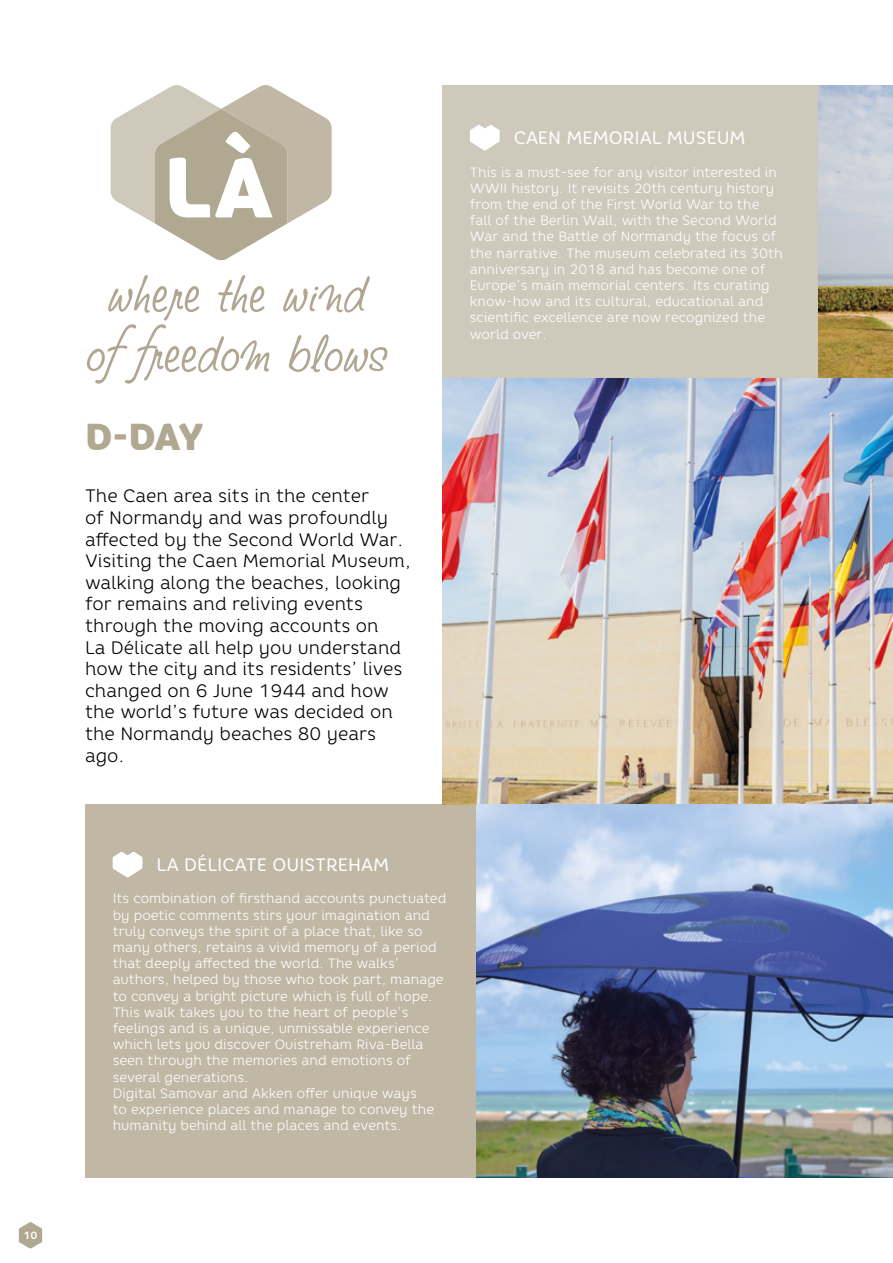
<style>
.page{position:relative;width:893px;height:1263px;background:#fff}
.page>*{position:absolute;margin:0;border:0;box-sizing:border-box;transform-origin:0 0}
.t1{font:72px/60px "Studio Script ITC Std";color:#b0a692}
.t2{font:900 37.5px "Core Rhino 85";color:#b0a891}
.t3{font:300 18px/21.6px "Core Rhino 35";color:#000}
.t4{font:18px "Core Rhino 45";color:#fff}
.t5{font:300 13.5px/16.2px "Core Rhino 35";color:#fff}
.t6{font:700 10.5px "Core Rhino 65";color:#fff}
</style>
<div class="page">
<svg style="left:111px;top:85px;width:221px;height:176px"></svg>
<div style="left:442px;top:85px;width:376px;height:293px;background:#cfc9bb"></div>
<svg style="left:470px;top:125px;width:30px;height:26px"></svg>
<div style="left:85px;top:804px;width:391px;height:374px;background:#c0b8a5"></div>
<svg style="left:113px;top:852px;width:29px;height:25px"></svg>
<img style="left:818px;top:85px;width:75px;height:293px">
<img style="left:442px;top:378px;width:451px;height:426px">
<img style="left:476px;top:804px;width:417px;height:374px">
<svg style="left:19px;top:1222px;width:23px;height:26px"></svg>
<p class="t6" style="left:23px;top:1228px;width:16px">10</p>
<h1 class="t1" style="left:86px;top:258px;width:303px">where the wind of freedom blows</h1>
<h2 class="t2" style="left:85px;top:412px;width:120px">D-DAY</h2>
<p class="t3" style="left:85px;top:485px;width:327px">The Caen area sits in the center<br>of Normandy and was profoundly affected by the Second World War.<br>Visiting the Caen Memorial Museum, walking along the beaches, looking for remains and reliving events through the moving accounts on<br>La Délicate all help you understand how the city and its residents’ lives changed on 6 June 1944 and how the world’s future was decided on the Normandy beaches 80 years ago.</p>
<h3 class="t4" style="left:514px;top:127px;width:233px">CAEN MEMORIAL MUSEUM</h3>
<p class="t5" style="left:470px;top:164px;width:314px">This is a must-see for any visitor interested in WWII history. It revisits 20th century history from the end of the First World War to the fall of the Berlin Wall, with the Second World War and the Battle of Normandy the focus of the narrative. The museum celebrated its 30th anniversary in 2018 and has become one of Europe’s main memorial centers. Its curating know-how and its cultural, educational and scientific excellence are now recognized the world over.</p>
<h3 class="t4" style="left:156px;top:853px;width:234px">LA DÉLICATE OUISTREHAM</h3>
<p class="t5" style="left:113px;top:890px;width:335px">Its combination of firsthand accounts punctuated by poetic comments stirs your imagination and truly conveys the spirit of a place that, like so many others, retains a vivid memory of a period that deeply affected the world. The walks’ authors, helped by those who took part, manage to convey a bright picture which is full of hope.<br>This walk takes you to the heart of people’s feelings and is a unique, unmissable experience which lets you discover Ouistreham Riva-Bella seen through the memories and emotions of several generations.<br>Digital Samovar and Akken offer unique ways<br>to experience places and manage to convey the humanity behind all the places and events.</p>
</div>
